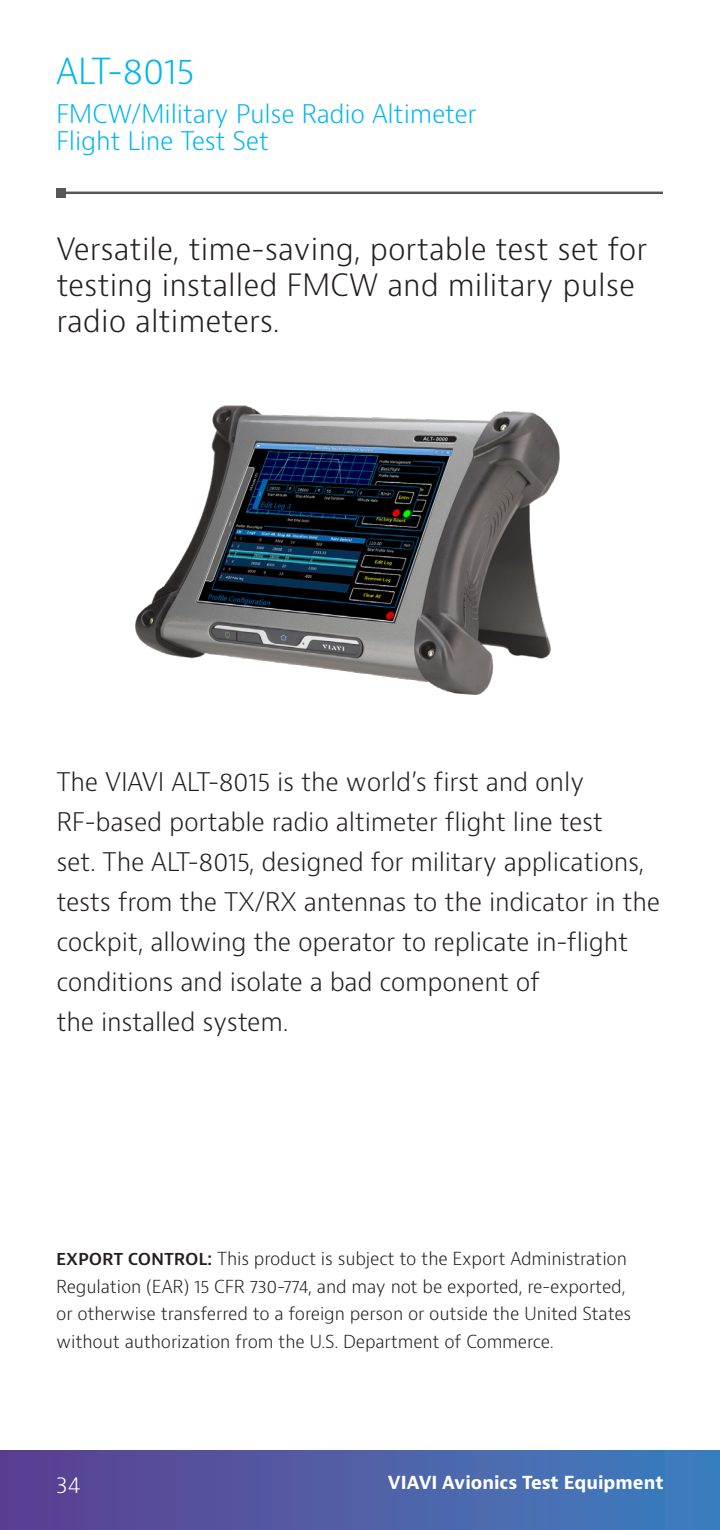
<style>
.page{position:relative;width:720px;height:1530px;background:#fff}
.page>*{position:absolute;margin:0;border:0;box-sizing:border-box;transform-origin:0 0}
.t1{font:300 35px "Bernino Sans";color:#00b6ef}
.Lead_in_sentence{font:300 30px/36px "Bernino Sans";color:#231f20}
.Body{font:300 25px/40px "Bernino Sans";letter-spacing:-.01em;color:#231f20}
.t2{font:300 25px/27.5px "Bernino Sans";letter-spacing:-.01em;color:#00b6ef}
.t3{font:300 22.5px "Bernino Sans";color:#fff}
.Export_Control_state{font:300 17.5px/27.5px "Bernino Sans";letter-spacing:-.01em;color:#231f20}
.t4{font:700 17.5px "Bernino Sans";color:#fff}
.s1{font-weight:600}
</style>
<div class="page">
<hr style="left:61px;top:192px;width:602px;height:2px;background:#57585a">
<div style="left:56px;top:188px;width:10px;height:10px;background:#57585a"></div>
<img style="left:135px;top:405px;width:424px;height:290px">
<div style="left:0;top:1451px;width:720px;height:79px;background:linear-gradient(to right,#5e3e90,#3e80bf)"></div>
<h2 class="t1" style="left:56px;top:49px;width:140px">ALT-8015</h2>
<h2 class="t2" style="left:56px;top:100px;width:422px">FMCW/Military Pulse Radio Altimeter<br>Flight Line Test Set</h2>
<p class="Lead_in_sentence" style="left:56px;top:231px;width:592px">Versatile, time-saving, portable test set for testing installed FMCW and military pulse radio altimeters.</p>
<p class="Body" style="left:56px;top:762px;width:605px">The VIAVI ALT-8015 is the world’s first and only RF-based portable radio altimeter flight line test<br>set. The ALT-8015, designed for military applications, tests from the TX/RX antennas to the indicator in the cockpit, allowing the operator to replicate in-flight conditions and isolate a bad component of<br>the installed system.</p>
<p class="Export_Control_state" style="left:56px;top:1246px;width:577px"><span class="s1">EXPORT CONTROL:</span> This product is subject to the Export Administration Regulation (EAR) 15 CFR 730-774, and may not be exported, re-exported, or otherwise transferred to a foreign person or outside the United States without authorization from the U.S. Department of Commerce.</p>
<p class="t3" style="left:56px;top:1470px;width:26px">34</p>
<p class="t4" style="left:388px;top:1471px;width:277px">VIAVI Avionics Test Equipment</p>
</div>
